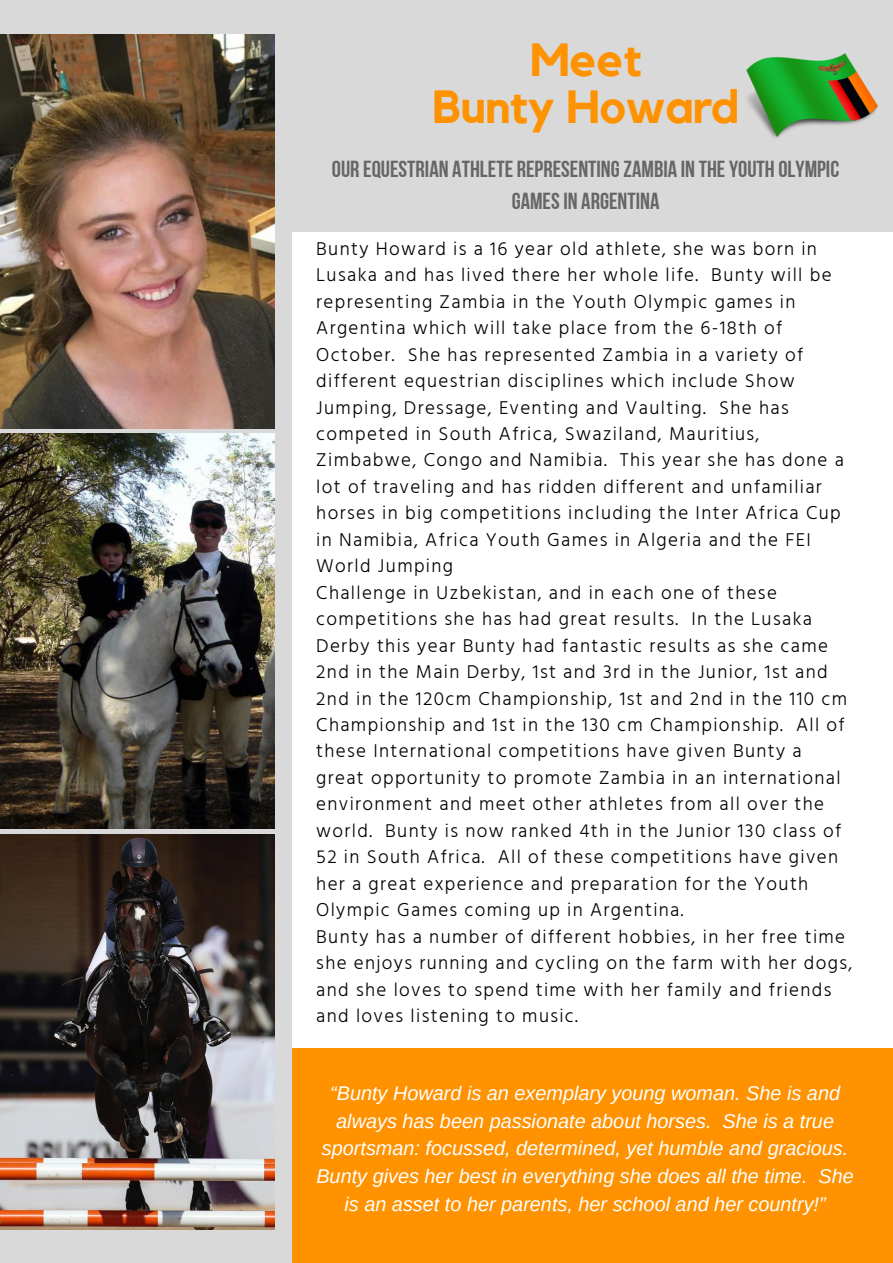
<style>
.page{position:relative;width:893px;height:1263px;background:#fff}
.page>*{position:absolute;margin:0;border:0;box-sizing:border-box;transform-origin:0 0}
.t1{font:700 46.35px/47.2px "Kollektif";letter-spacing:-.01em;color:#ff9201;text-align:center}
.t2{font:23.17px/32.1px "Bebas Neue Cyrillic";color:#666;text-align:center}
.t3{font:italic 19.88px/27.6px "Arimo";color:#fff;text-align:center}
.t4{font:300 19.05px/26.5px "Hind Guntur";letter-spacing:.07em;color:#000}
</style>
<div class="page">
<div style="left:0;top:1048px;width:893px;height:215px;background:#ff9201"></div>
<div style="left:0;top:115px;width:292px;height:1148px;background:#d9d9d9"></div>
<div style="left:0;top:0;width:893px;height:232px;background:#d9d9d9"></div>
<img style="left:746px;top:53px;width:132px;height:85px">
<img style="left:0;top:34px;width:274px;height:394px">
<img style="left:0;top:434px;width:274px;height:394px">
<img style="left:0;top:834px;width:274px;height:395px">
<h1 class="t1" style="left:432px;top:38px;width:308px">Meet<br>Bunty Howard</h1>
<p class="t2" style="left:332px;top:155px;width:509px">OUR EQUESTRIAN ATHLETE REPRESENTINGZAMBIA IN THEYOUTH OLYMPIC<br>GAMESIN ARGENTINA</p>
<p class="t4" style="left:316px;top:235px;width:538px">Bunty Howard is a 16 year old athlete, she was born in Lusaka and has lived there her whole life. Bunty will be representing Zambia in the Youth Olympic games in Argentina which will take place from the 6-18th of October. She has represented Zambia in a variety of different equestrian disciplines which include Show Jumping, Dressage, Eventing and Vaulting. She has competed in South Africa, Swaziland, Mauritius, Zimbabwe, Congo and Namibia. This year she has done a lot of traveling and has ridden different and unfamiliar horses in big competitions including the Inter Africa Cup in Namibia, Africa Youth Games in Algeria and the FEI World Jumping<br>Challenge in Uzbekistan, and in each one of these competitions she has had great results. In the Lusaka Derby this year Bunty had fantastic results as she came 2nd in the Main Derby, 1st and 3rd in the Junior, 1st and 2nd in the 120cm Championship, 1st and 2nd in the 110 cm Championship and 1st in the 130 cm Championship. All of these International competitions have given Bunty a great opportunity to promote Zambia in an international environment and meet other athletes from all over the world. Bunty is now ranked 4th in the Junior 130 class of 52 in South Africa. All of these competitions have given her a great experience and preparation for the Youth Olympic Games coming up in Argentina.<br>Bunty has a number of different hobbies, in her free time she enjoys running and cycling on the farm with her dogs, and she loves to spend time with her family and friends and loves listening to music.</p>
<p class="t3" style="left:316px;top:1079px;width:539px">“Bunty Howard is an exemplary young woman. She is and always has been passionate about horses. She is a true sportsman: focussed, determined, yet humble and gracious.<br>Bunty gives her best in everything she does all the time. She is an asset to her parents, her school and her country!”</p>
</div>
